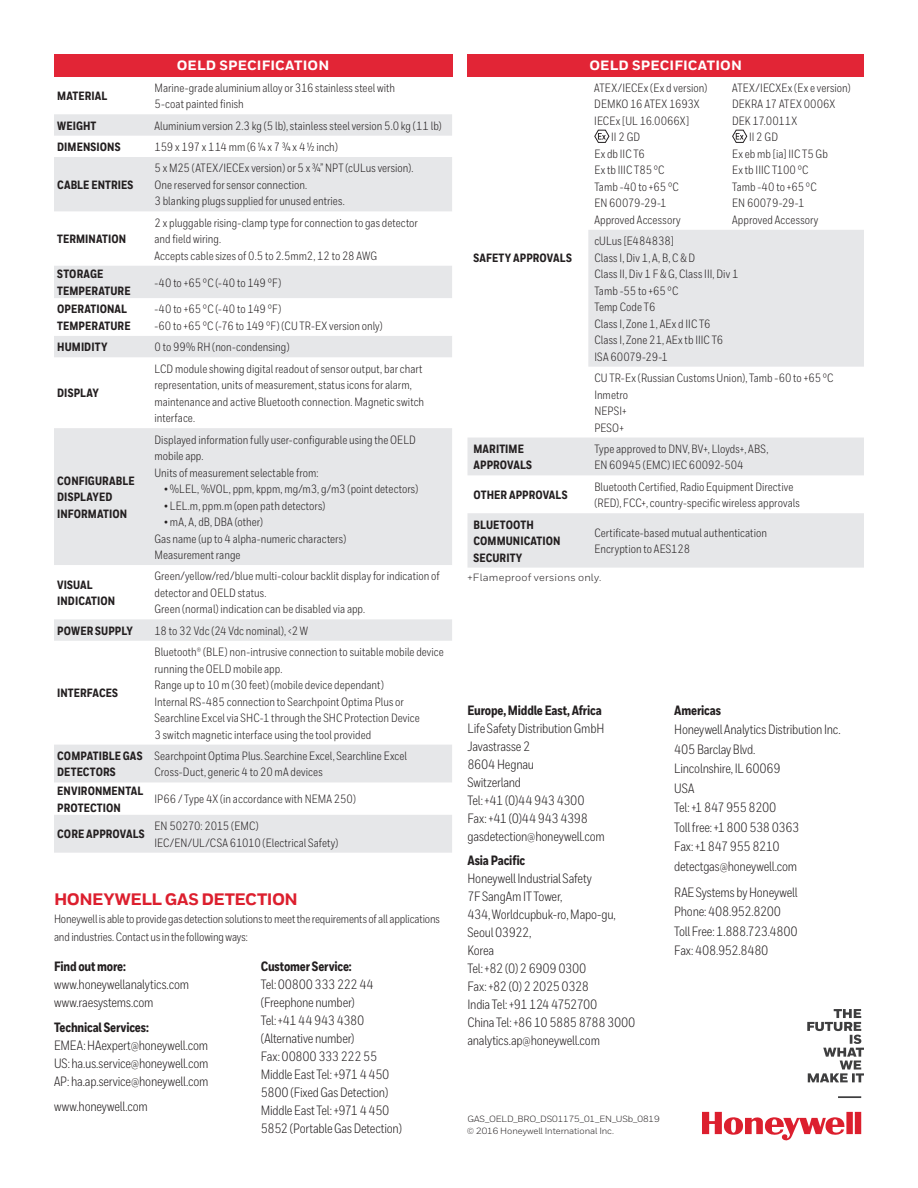
<style>
.page{position:relative;width:918px;height:1188px;background:#fff}
.page>*{position:absolute;margin:0;border:0;box-sizing:border-box;transform-origin:0 0}
.t1{font:800 16.5px "Honeywell Sans TT";letter-spacing:-.03em;color:#dc1f2e}
.t2{font:13.5px/18px "Honeywell Cond";letter-spacing:-.015em;color:#231f20}
.t3{font:800 13.5px "Honeywell Cond";letter-spacing:-.015em;color:#231f20}
.t4{font:800 13.5px "Honeywell Sans";letter-spacing:.01em;color:#fff}
.t5{font:12px/16.5px "Honeywell Cond";letter-spacing:.005em;color:#231f20}
.t6{font:800 12px/16.5px "Honeywell Cond";letter-spacing:.01em;color:#231f20}
.t7{font:10.5px "Honeywell Sans";letter-spacing:.02em;color:#231f20}
.t8{font:9px/12px "Honeywell Sans";letter-spacing:-.01em;color:#231f20}
</style>
<div class="page">
<hr style="left:838px;top:1096px;width:23px;height:2px;background:#3e3e3f">
<svg style="left:807px;top:1009px;width:57px;height:73px"></svg>
<svg style="left:702px;top:1112px;width:159px;height:29px"></svg>
<div style="left:54px;top:54px;width:398px;height:22px;background:#e22536"></div>
<svg style="left:54px;top:114px;width:398px;height:739px"></svg>
<div style="left:468px;top:54px;width:396px;height:22px;background:#e22536"></div>
<svg style="left:468px;top:230px;width:396px;height:338px;fill:#e6e7e9"></svg>
<svg style="left:594px;top:129px;width:16px;height:14px"></svg>
<svg style="left:732px;top:129px;width:16px;height:14px"></svg>
<p class="t4" style="left:177px;top:58px;width:154px">OELD SPECIFICATION</p>
<p class="t6" style="left:57px;top:88px;width:52px">MATERIAL</p>
<p class="t5" style="left:154px;top:79px;width:242px">Marine-grade aluminium alloy or 316 stainless steel with<br>5-coat painted finish</p>
<p class="t6" style="left:57px;top:118px;width:41px">WEIGHT</p>
<p class="t5" style="left:154px;top:117px;width:289px">Aluminium version 2.3 kg (5 lb), stainless steel version 5.0 kg (11 lb)</p>
<p class="t6" style="left:57px;top:139px;width:65px">DIMENSIONS</p>
<p class="t5" style="left:154px;top:139px;width:185px">159 x 197 x 114 mm (6 ¼ x 7 ¾ x 4 ½ inch)</p>
<p class="t6" style="left:57px;top:177px;width:78px">CABLE ENTRIES</p>
<p class="t5" style="left:154px;top:160px;width:261px">5 x M25 (ATEX/IECEx version) or 5 x ¾” NPT (cULus version).<br>One reserved for sensor connection.<br>3 blanking plugs supplied for unused entries.</p>
<p class="t6" style="left:57px;top:231px;width:70px">TERMINATION</p>
<p class="t5" style="left:154px;top:214px;width:265px">2 x pluggable rising-clamp type for connection to gas detector and field wiring.<br>Accepts cable sizes of 0.5 to 2.5mm2, 12 to 28 AWG</p>
<p class="t6" style="left:57px;top:266px;width:75px">STORAGE<br>TEMPERATURE</p>
<p class="t5" style="left:154px;top:274px;width:128px">-40 to +65 °C (-40 to 149 °F)</p>
<p class="t6" style="left:57px;top:301px;width:75px">OPERATIONAL<br>TEMPERATURE</p>
<p class="t5" style="left:154px;top:301px;width:230px">-40 to +65 °C (-40 to 149 °F)<br>-60 to +65 °C (-76 to 149 °F) (CU TR-EX version only)</p>
<p class="t6" style="left:57px;top:339px;width:52px">HUMIDITY</p>
<p class="t5" style="left:154px;top:339px;width:137px">0 to 99% RH (non-condensing)</p>
<p class="t6" style="left:57px;top:385px;width:43px">DISPLAY</p>
<p class="t5" style="left:154px;top:360px;width:271px">LCD module showing digital readout of sensor output, bar chart representation, units of measurement, status icons for alarm, maintenance and active Bluetooth connection. Magnetic switch interface.</p>
<p class="t6" style="left:57px;top:473px;width:79px">CONFIGURABLE<br>DISPLAYED<br>INFORMATION</p>
<p class="t5" style="left:154px;top:431px;width:263px">Displayed information fully user-configurable using the OELD mobile app.<br>Units of measurement selectable from:</p>
<p class="t5" style="left:164px;top:481px;width:255px">• %LEL, %VOL, ppm, kppm, mg/m3, g/m3 (point detectors)</p>
<p class="t5" style="left:164px;top:497px;width:163px">• LEL.m, ppm.m (open path detectors)</p>
<p class="t5" style="left:154px;top:514px;width:193px;text-indent:10px">• mA, A, dB, DBA (other)<br>Gas name (up to 4 alpha-numeric characters)<br>Measurement range</p>
<p class="t6" style="left:57px;top:577px;width:60px">VISUAL<br>INDICATION</p>
<p class="t5" style="left:154px;top:568px;width:287px">Green/yellow/red/blue multi-colour backlit display for indication of detector and OELD status.<br>Green (normal) indication can be disabled via app.</p>
<p class="t6" style="left:57px;top:623px;width:77px">POWER SUPPLY</p>
<p class="t5" style="left:154px;top:622px;width:155px">18 to 32 Vdc (24 Vdc nominal), &lt;2 W</p>
<p class="t6" style="left:57px;top:685px;width:62px">INTERFACES</p>
<p class="t5" style="left:154px;top:644px;width:291px">Bluetooth® (BLE) non-intrusive connection to suitable mobile device running the OELD mobile app.<br>Range up to 10 m (30 feet) (mobile device dependant)<br>Internal RS-485 connection to Searchpoint Optima Plus or Searchline Excel via SHC-1 through the SHC Protection Device<br>3 switch magnetic interface using the tool provided</p>
<p class="t6" style="left:57px;top:748px;width:87px">COMPATIBLE GAS<br>DETECTORS</p>
<p class="t5" style="left:154px;top:748px;width:254px">Searchpoint Optima Plus. Searchine Excel, Searchline Excel<br>Cross-Duct, generic 4 to 20 mA devices</p>
<p class="t6" style="left:57px;top:783px;width:88px">ENVIRONMENTAL<br>PROTECTION</p>
<p class="t5" style="left:154px;top:791px;width:203px">IP66 / Type 4X (in accordance with NEMA 250)</p>
<p class="t6" style="left:57px;top:826px;width:89px">CORE APPROVALS</p>
<p class="t5" style="left:154px;top:818px;width:185px">EN 50270: 2015 (EMC)<br>IEC/EN/UL/CSA 61010 (Electrical Safety)</p>
<h1 class="t1" style="left:54px;top:889px;width:245px">HONEYWELL GAS DETECTION</h1>
<p class="t5" style="left:54px;top:910px;width:387px;line-height:18px">Honeywell is able to provide gas detection solutions to meet the requirements of all applications and industries. Contact us in the following ways:</p>
<p class="t3" style="left:54px;top:958px;width:73px">Find out more:</p>
<p class="t2" style="left:54px;top:976px;width:137px">www.honeywellanalytics.com www.raesystems.com</p>
<p class="t3" style="left:54px;top:1019px;width:96px">Technical Services:</p>
<p class="t2" style="left:54px;top:1036px;width:156px;text-align:justify">EMEA: HAexpert@honeywell.com US: ha.us.service@honeywell.com AP: ha.ap.service@honeywell.com</p>
<p class="t2" style="left:54px;top:1097px;width:95px">www.honeywell.com</p>
<p class="t3" style="left:261px;top:958px;width:92px">Customer Service:</p>
<p class="t2" style="left:261px;top:976px;width:143px">Tel: 00800 333 222 44 (Freephone number)<br>Tel: +41 44 943 4380 (Alternative number)<br>Fax: 00800 333 222 55<br>Middle East Tel: +971 4 450<br>5800 (Fixed Gas Detection)<br>Middle East Tel: +971 4 450<br>5852 (Portable Gas Detection)</p>
<p class="t6" style="left:474px;top:250px;width:100px">SAFETY APPROVALS</p>
<p class="t4" style="left:589px;top:58px;width:154px">OELD SPECIFICATION</p>
<p class="t5" style="left:732px;top:79px;width:120px">ATEX/IECXEx (Ex e version)</p>
<p class="t5" style="left:732px;top:96px;width:105px">DEKRA 17 ATEX 0006X</p>
<p class="t5" style="left:732px;top:112px;width:67px">DEK 17.0011X</p>
<p class="t5" style="left:749px;top:129px;width:30px">II 2 GD</p>
<p class="t5" style="left:732px;top:145px;width:97px">Ex eb mb [ia] IIC T5 Gb</p>
<p class="t5" style="left:732px;top:162px;width:78px">Ex tb IIIC T100 °C</p>
<p class="t5" style="left:732px;top:178px;width:86px">Tamb -40 to +65 °C</p>
<p class="t5" style="left:732px;top:195px;width:74px">EN 60079-29-1</p>
<p class="t5" style="left:732px;top:211px;width:88px">Approved Accessory</p>
<p class="t5" style="left:594px;top:233px;width:146px">cULus [E484838]<br>Class I, Div 1, A, B, C &amp; D<br>Class II, Div 1 F &amp; G, Class III, Div 1<br>Tamb -55 to +65 °C<br>Temp Code T6<br>Class I, Zone 1, AEx d IIC T6<br>Class I, Zone 21, AEx tb IIIC T6<br>ISA 60079-29-1</p>
<p class="t5" style="left:594px;top:370px;width:241px">CU TR-Ex (Russian Customs Union), Tamb -60 to +65 °C<br>Inmetro<br>NEPSI+<br>PESO+</p>
<p class="t5" style="left:594px;top:79px;width:115px">ATEX/IECEx (Ex d version)</p>
<p class="t5" style="left:594px;top:96px;width:107px">DEMKO 16 ATEX 1693X</p>
<p class="t5" style="left:594px;top:112px;width:96px">IECEx [UL 16.0066X]</p>
<p class="t5" style="left:611px;top:129px;width:30px">II 2 GD</p>
<p class="t5" style="left:594px;top:145px;width:52px">Ex db IIC T6</p>
<p class="t5" style="left:594px;top:162px;width:72px">Ex tb IIIC T85 °C</p>
<p class="t5" style="left:594px;top:178px;width:86px">Tamb -40 to +65 °C</p>
<p class="t5" style="left:594px;top:195px;width:74px">EN 60079-29-1</p>
<p class="t5" style="left:594px;top:211px;width:88px">Approved Accessory</p>
<p class="t6" style="left:474px;top:441px;width:60px">MARITIME<br>APPROVALS</p>
<p class="t5" style="left:594px;top:441px;width:176px">Type approved to DNV, BV+, Lloyds+, ABS,<br>EN 60945 (EMC) IEC 60092-504</p>
<p class="t6" style="left:474px;top:487px;width:96px">OTHER APPROVALS</p>
<p class="t5" style="left:594px;top:478px;width:207px">Bluetooth Certified, Radio Equipment Directive (RED), FCC+, country-specific wireless approvals</p>
<p class="t6" style="left:474px;top:517px;width:89px">BLUETOOTH<br>COMMUNICATION<br>SECURITY</p>
<p class="t5" style="left:594px;top:524px;width:174px">Certificate-based mutual authentication<br>Encryption to AES128</p>
<p class="t7" style="left:468px;top:571px;width:135px">+Flameproof versions only.</p>
<p class="t3" style="left:468px;top:702px;width:136px">Europe, Middle East, Africa</p>
<p class="t2" style="left:468px;top:719px;width:139px">Life Safety Distribution GmbH<br>Javastrasse 2<br>8604 Hegnau<br>Switzerland<br>Tel: +41 (0)44 943 4300<br>Fax: +41 (0)44 943 4398 gasdetection@honeywell.com</p>
<p class="t3" style="left:468px;top:852px;width:59px">Asia Pacific</p>
<p class="t2" style="left:468px;top:870px;width:169px">Honeywell Industrial Safety<br>7F SangAm IT Tower,<br>434, Worldcupbuk-ro, Mapo-gu,<br>Seoul 03922,<br>Korea<br>Tel: +82 (0) 2 6909 0300<br>Fax: +82 (0) 2 2025 0328<br>India Tel: +91 124 4752700<br>China Tel: +86 10 5885 8788 3000 analytics.ap@honeywell.com</p>
<p class="t3" style="left:674px;top:702px;width:48px">Americas</p>
<p class="t2" style="left:674px;top:720px;width:168px;line-height:19.5px">Honeywell Analytics Distribution Inc.<br>405 Barclay Blvd.<br>Lincolnshire, IL 60069<br>USA<br>Tel: +1 847 955 8200<br>Toll free: +1 800 538 0363<br>Fax: +1 847 955 8210 detectgas@honeywell.com</p>
<p class="t2" style="left:674px;top:882px;width:125px;line-height:19.5px">RAE Systems by Honeywell<br>Phone: 408.952.8200<br>Toll Free: 1.888.723.4800<br>Fax: 408.952.8480</p>
<p class="t8" style="left:467px;top:1113px;width:194px">GAS_OELD_BRO_DS01175_01_EN_USb_0819 © 2016 Honeywell International Inc.</p>
</div>
